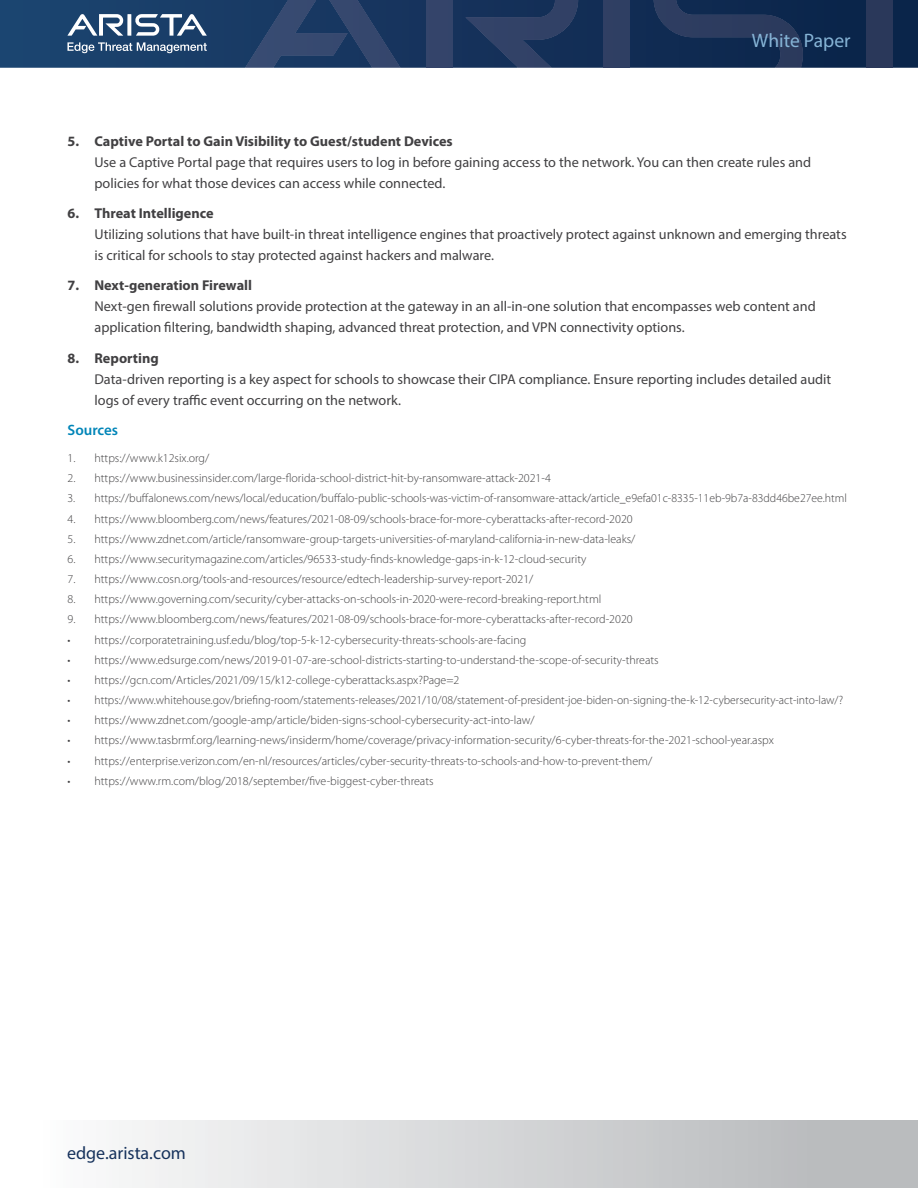
<style>
.page{position:relative;width:918px;height:1188px;background:#fff}
.page>*{position:absolute;margin:0;border:0;box-sizing:border-box;transform-origin:0 0}
.t1{font:19.5px "Myriad Pro";color:#86b4d6}
.t2{font:18px "Myriad Pro";color:#16325c}
.t3{font:600 15px "Myriad Pro";color:#0085b8}
.t4{font:14.25px/21px "Myriad Pro";color:#414042}
.t5{font:700 14.25px "Myriad Pro";color:#414042}
.t6{font:300 12px "Myriad Pro";color:#414042}
</style>
<div class="page">
<svg style="left:0;top:0;width:918px;height:68px;background:#15365e"></svg>
<div style="left:426px;top:0;width:26px;height:68px;background:#34446a"></div>
<svg style="left:465px;top:0;width:113px;height:68px;background:#22385f"></svg>
<svg style="left:245px;top:0;width:155px;height:68px;background:#274068"></svg>
<div style="left:604px;top:0;width:26px;height:68px;background:#2f3f63"></div>
<svg style="left:654px;top:0;width:149px;height:68px;background:#1a3156"></svg>
<div style="left:867px;top:0;width:26px;height:68px;background:#2a385a"></div>
<svg style="left:67px;top:14px;width:140px;height:22px"></svg>
<svg style="left:67px;top:42px;width:140px;height:11px;background:#5c7795"></svg>
<div style="left:0;top:1120px;width:918px;height:68px;background:linear-gradient(to right,#fff,#b3b5b7)"></div>
<h1 class="t1" style="left:752px;top:29px;width:100px">White Paper</h1>
<p class="t5" style="left:68px;top:132px;width:387px">5. Captive Portal to Gain Visibility to Guest/student Devices</p>
<p class="t4" style="left:95px;top:151px;width:718px">Use a Captive Portal page that requires users to log in before gaining access to the network. You can then create rules and policies for what those devices can access while connected.</p>
<p class="t5" style="left:68px;top:204px;width:148px">6. Threat Intelligence</p>
<p class="t4" style="left:95px;top:223px;width:754px">Utilizing solutions that have built-in threat intelligence engines that proactively protect against unknown and emerging threats is critical for schools to stay protected against hackers and malware.</p>
<p class="t5" style="left:68px;top:276px;width:186px">7. Next-generation Firewall</p>
<p class="t4" style="left:95px;top:296px;width:723px">Next-gen firewall solutions provide protection at the gateway in an all-in-one solution that encompasses web content and application filtering, bandwidth shaping, advanced threat protection, and VPN connectivity options.</p>
<p class="t5" style="left:68px;top:348px;width:93px">8. Reporting</p>
<p class="t4" style="left:95px;top:368px;width:738px">Data-driven reporting is a key aspect for schools to showcase their CIPA compliance. Ensure reporting includes detailed audit logs of every traffic event occurring on the network.</p>
<p class="t3" style="left:68px;top:420px;width:52px">Sources</p>
<p class="t6" style="left:68px;top:452px;width:143px">1. https://www.k12six.org/</p>
<p class="t6" style="left:68px;top:472px;width:485px">2. https://www.businessinsider.com/large-florida-school-district-hit-by-ransomware-attack-2021-4</p>
<p class="t6" style="left:68px;top:492px;width:781px">3. https://buffalonews.com/news/local/education/buffalo-public-schools-was-victim-of-ransomware-attack/article_e9efa01c-8335-11eb-9b7a-83dd46be27ee.html</p>
<p class="t6" style="left:68px;top:512px;width:567px">4. https://www.bloomberg.com/news/features/2021-08-09/schools-brace-for-more-cyberattacks-after-record-2020</p>
<p class="t6" style="left:68px;top:532px;width:569px">5. https://www.zdnet.com/article/ransomware-group-targets-universities-of-maryland-california-in-new-data-leaks/</p>
<p class="t6" style="left:68px;top:552px;width:521px">6. https://www.securitymagazine.com/articles/96533-study-finds-knowledge-gaps-in-k-12-cloud-security</p>
<p class="t6" style="left:68px;top:572px;width:467px">7. https://www.cosn.org/tools-and-resources/resource/edtech-leadership-survey-report-2021/</p>
<p class="t6" style="left:68px;top:593px;width:535px">8. https://www.governing.com/security/cyber-attacks-on-schools-in-2020-were-record-breaking-report.html</p>
<p class="t6" style="left:68px;top:613px;width:567px">9. https://www.bloomberg.com/news/features/2021-08-09/schools-brace-for-more-cyberattacks-after-record-2020</p>
<p class="t6" style="left:68px;top:633px;width:460px">• https://corporatetraining.usf.edu/blog/top-5-k-12-cybersecurity-threats-schools-are-facing</p>
<p class="t6" style="left:68px;top:653px;width:593px">• https://www.edsurge.com/news/2019-01-07-are-school-districts-starting-to-understand-the-scope-of-security-threats</p>
<p class="t6" style="left:68px;top:673px;width:393px">• https://gcn.com/Articles/2021/09/15/k12-college-cyberattacks.aspx?Page=2</p>
<p class="t6" style="left:68px;top:693px;width:777px">• https://www.whitehouse.gov/briefing-room/statements-releases/2021/10/08/statement-of-president-joe-biden-on-signing-the-k-12-cybersecurity-act-into-law/?</p>
<p class="t6" style="left:68px;top:714px;width:469px">• https://www.zdnet.com/google-amp/article/biden-signs-school-cybersecurity-act-into-law/</p>
<p class="t6" style="left:68px;top:734px;width:708px">• https://www.tasbrmf.org/learning-news/insiderm/home/coverage/privacy-information-security/6-cyber-threats-for-the-2021-school-year.aspx</p>
<p class="t6" style="left:68px;top:754px;width:586px">• https://enterprise.verizon.com/en-nl/resources/articles/cyber-security-threats-to-schools-and-how-to-prevent-them/</p>
<p class="t6" style="left:68px;top:774px;width:368px">• https://www.rm.com/blog/2018/september/five-biggest-cyber-threats</p>
<h2 class="t2" style="left:67px;top:1142px;width:120px">edge.arista.com</h2>
</div>
